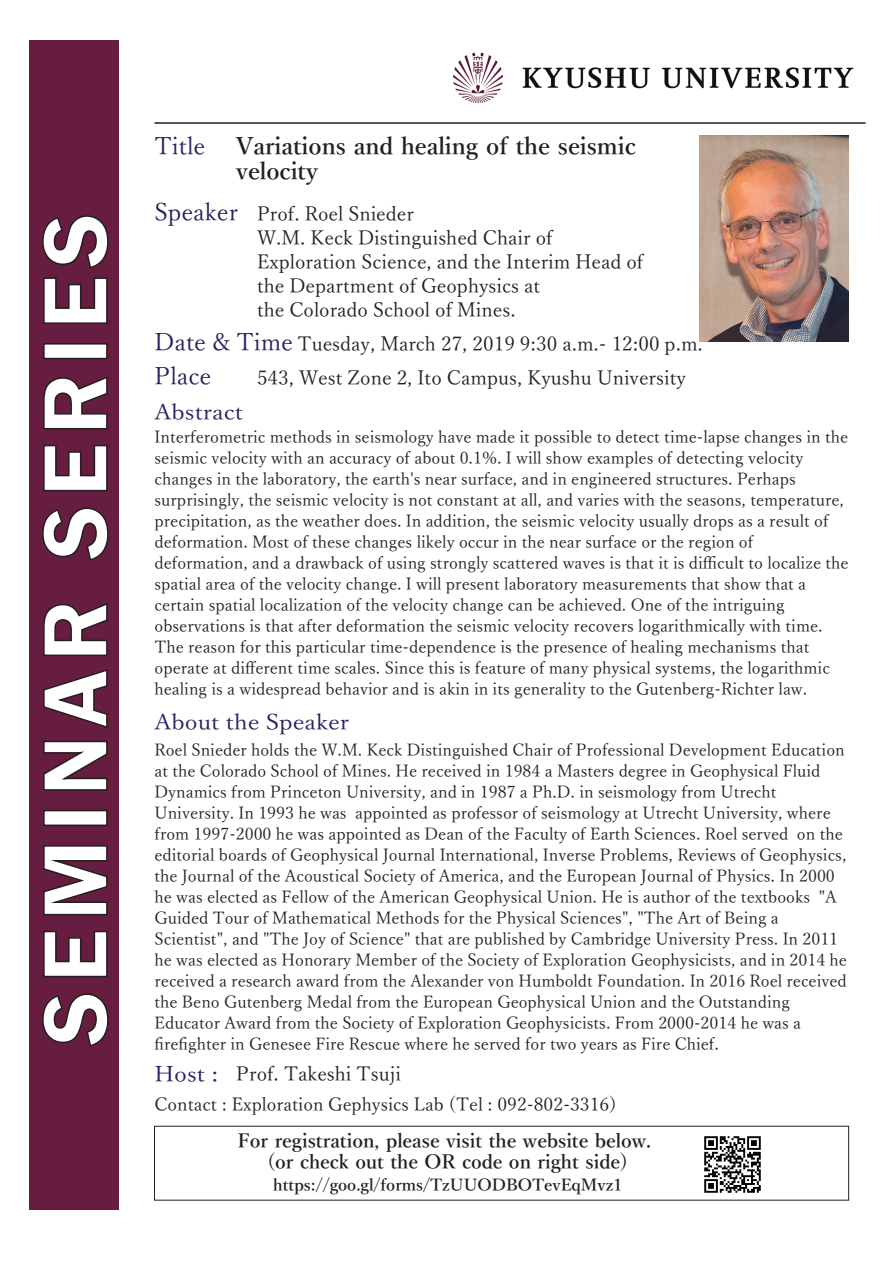
<style>
.page{position:relative;width:893px;height:1263px;background:#fff}
.page>*{position:absolute;margin:0;border:0;box-sizing:border-box;transform-origin:0 0}
.t1{font:600 94.5px "Franklin Gothic";letter-spacing:.085em;color:#fff}
.t2{font:600 24px/25.5px "Yu Mincho";color:#231f20}
.t3{font:24px/33.9px "Yu Mincho";color:#252161}
.t4{font:21.45px "Yu Mincho";color:#252161;scale:1.12 1}
.t5{font:19.5px/24px "Yu Mincho";color:#231f20}
.t6{font:600 19.5px/21px "Yu Mincho";color:#231f20;text-align:center}
.t7{font:18px "Yu Mincho";color:#231f20}
.t8{font:16.5px/21px "Yu Mincho";color:#231f20}
.t9{font:600 16.5px "Yu Mincho";color:#231f20}
</style>
<div class="page">
<div style="left:30px;top:41px;width:89px;height:1169px;background:#671d40"></div>
<svg style="left:42px;top:993px;width:67px;height:54px"></svg>
<svg style="left:43px;top:930px;width:65px;height:48px"></svg>
<svg style="left:43px;top:845px;width:65px;height:71px"></svg>
<div style="left:43px;top:810px;width:65px;height:16px;border:2px solid #231f20"></div>
<svg style="left:43px;top:740px;width:65px;height:51px"></svg>
<svg style="left:43px;top:669px;width:65px;height:59px"></svg>
<svg style="left:43px;top:603px;width:65px;height:53px"></svg>
<svg style="left:42px;top:507px;width:67px;height:54px"></svg>
<svg style="left:43px;top:444px;width:65px;height:48px"></svg>
<svg style="left:43px;top:376px;width:65px;height:54px"></svg>
<div style="left:43px;top:343px;width:65px;height:16px;border:2px solid #231f20"></div>
<svg style="left:43px;top:277px;width:65px;height:47px"></svg>
<svg style="left:42px;top:215px;width:67px;height:54px"></svg>
<hr style="left:154px;top:122px;width:712px;height:2px;background:#231f20">
<img style="left:700px;top:136px;width:149px;height:205px">
<img style="left:453px;top:52px;width:401px;height:51px">
<div style="left:154px;top:1126px;width:695px;height:74px;border:1px solid #231f20"></div>
<img style="left:704px;top:1136px;width:57px;height:57px">
<h1 class="t1" style="left:17px;top:1046px;width:835px;rotate:-90deg">SEMINAR SERIES</h1>
<h2 class="t3" style="left:154px;top:127px;width:52px">Title</h2>
<h2 class="t2" style="left:236px;top:134px;width:401px">Variations and healing of the seismic velocity</h2>
<p class="t5" style="left:257px;top:200px;width:388px">Prof. Roel Snieder<br>W.M. Keck Distinguished Chair of<br>Exploration Science, and the Interim Head of the Department of Geophysics at<br>the Colorado School of Mines.</p>
<p class="t5" style="left:257px;top:325px;width:447px;line-height:33.9px;text-indent:41px">Tuesday, March 27, 2019 9:30 a.m.- 12:00 p.m.<br>543, West Zone 2, Ito Campus, Kyushu University</p>
<h2 class="t3" style="left:154px;top:193px;width:85px">Speaker</h2>
<h2 class="t3" style="left:154px;top:323px;width:140px">Date &amp; Time<br>Place</h2>
<h3 class="t4" style="left:154px;top:392px;width:81px">Abstract</h3>
<p class="t8" style="left:154px;top:424px;width:695px">Interferometric methods in seismology have made it possible to detect time-lapse changes in the seismic velocity with an accuracy of about 0.1%. I will show examples of detecting velocity changes in the laboratory, the earth's near surface, and in engineered structures. Perhaps surprisingly, the seismic velocity is not constant at all, and varies with the seasons, temperature, precipitation, as the weather does. In addition, the seismic velocity usually drops as a result of deformation. Most of these changes likely occur in the near surface or the region of deformation, and a drawback of using strongly scattered waves is that it is difficult to localize the spatial area of the velocity change. I will present laboratory measurements that show that a certain spatial localization of the velocity change can be achieved. One of the intriguing observations is that after deformation the seismic velocity recovers logarithmically with time.<br>The reason for this particular time-dependence is the presence of healing mechanisms that operate at different time scales. Since this is feature of many physical systems, the logarithmic healing is a widespread behavior and is akin in its generality to the Gutenberg-Richter law.</p>
<h3 class="t4" style="left:154px;top:702px;width:175px">About the Speaker</h3>
<p class="t8" style="left:154px;top:738px;width:694px">Roel Snieder holds the W.M. Keck Distinguished Chair of Professional Development Education at the Colorado School of Mines. He received in 1984 a Masters degree in Geophysical Fluid Dynamics from Princeton University, and in 1987 a Ph.D. in seismology from Utrecht University. In 1993 he was appointed as professor of seismology at Utrecht University, where from 1997-2000 he was appointed as Dean of the Faculty of Earth Sciences. Roel served on the editorial boards of Geophysical Journal International, Inverse Problems, Reviews of Geophysics, the Journal of the Acoustical Society of America, and the European Journal of Physics. In 2000 he was elected as Fellow of the American Geophysical Union. He is author of the textbooks "A Guided Tour of Mathematical Methods for the Physical Sciences", "The Art of Being a Scientist", and "The Joy of Science" that are published by Cambridge University Press. In 2011 he was elected as Honorary Member of the Society of Exploration Geophysicists, and in 2014 he received a research award from the Alexander von Humboldt Foundation. In 2016 Roel received the Beno Gutenberg Medal from the European Geophysical Union and the Outstanding Educator Award from the Society of Exploration Geophysicists. From 2000-2014 he was a firefighter in Genesee Fire Rescue where he served for two years as Fire Chief.</p>
<h3 class="t4" style="left:154px;top:1054px;width:59px">Host :</h3>
<p class="t5" style="left:236px;top:1060px;width:166px">Prof. Takeshi Tsuji</p>
<p class="t7" style="left:154px;top:1087px;width:464px">Contact : Exploration Gephysics Lab (Tel : 092-802-3316)</p>
<p class="t6" style="left:238px;top:1130px;width:415px">For registration, please visit the website below. (or check out the OR code on right side)</p>
<p class="t9" style="left:273px;top:1176px;width:350px">https://goo.gl/forms/TzUUODBOTevEqMvz1</p>
</div>
